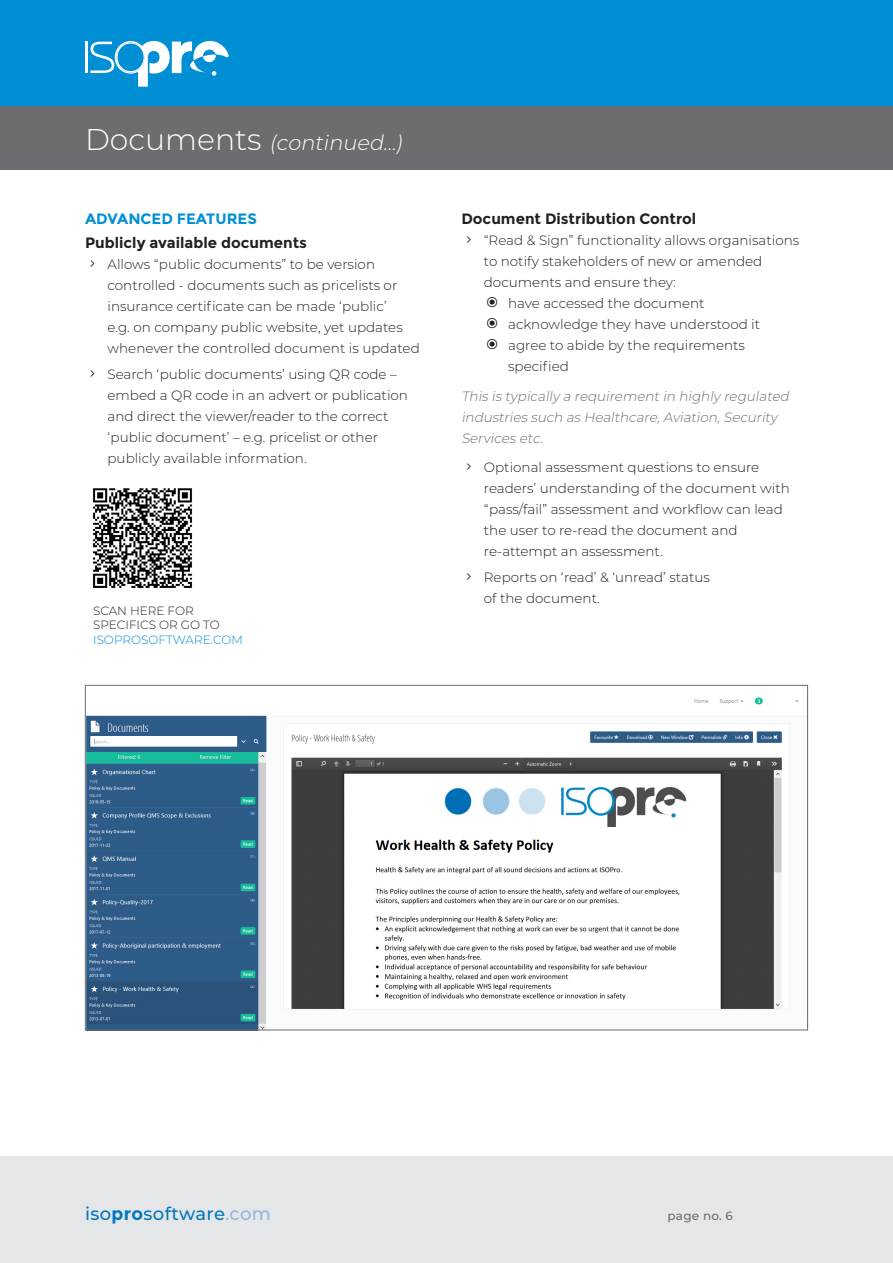
<style>
.page{position:relative;width:893px;height:1263px;background:#fff}
.page>*{position:absolute;margin:0;border:0;box-sizing:border-box;transform-origin:0 0}
.t1{font:italic 300 21px "Montserrat";color:#fff}
.t2{font:500 18px "Montserrat";letter-spacing:.02em;color:#0077c0}
.subhead{font:700 15px "Montserrat";color:#231f20}
.subhead_blue_bold{font:700 15px "Montserrat";color:#008fd5}
.tabbed_body{font:300 13.5px/21px "Montserrat";color:#231f20}
.Body_copy{font:italic 300 13.5px/21px "Montserrat";color:#6c6d70}
.t3{font:300 12px/14.4px "Montserrat";color:#231f20}
.t4{font:500 12px "Montserrat";letter-spacing:.02em;color:#6c6d70}
.s1{font-style:normal;font-size:30px}
.s2{color:#008fd5}
.s3{font-weight:700}
.s4{color:#94b7e0}
</style>
<div class="page">
<div style="left:0;top:0;width:893px;height:106px;background:#008fd5"></div>
<hr style="left:85px;top:42px;width:3px;height:31px;background:#fff">
<svg style="left:90px;top:40px;width:139px;height:47px"></svg>
<div style="left:0;top:106px;width:893px;height:64px;background:#6c6d70"></div>
<div style="left:0;top:1157px;width:893px;height:106px;background:#e5e6e8"></div>
<img style="left:87px;top:697px;width:712px;height:331px">
<img style="left:92px;top:488px;width:101px;height:100px">
<p class="t1" style="left:85px;top:128px;width:324px"><span class="s1">D o c u m e n ts</span> (continued...)</p>
<p class="subhead_blue_bold" style="left:85px;top:210px;width:173px">ADVANCED FEATURES</p>
<p class="subhead" style="left:85px;top:234px;width:224px">Publicly available documents</p>
<p class="tabbed_body" style="left:108px;top:254px;width:314px">Allows “public documents” to be version controlled - documents such as pricelists or insurance certificate can be made ‘public’<br>e.g. on company public website, yet updates whenever the controlled document is updated</p>
<p class="tabbed_body" style="left:108px;top:363px;width:302px">Search ‘public documents’ using QR code – embed a QR code in an advert or publication and direct the viewer/reader to the correct ‘public document’ – e.g. pricelist or other publicly available information.</p>
<p class="t3" style="left:93px;top:603px;width:151px">SCAN HERE FOR<br>SPECIFICS OR GO TO<br><span class="s2">ISOPROSOFTWARE.COM</span></p>
<p class="subhead" style="left:461px;top:210px;width:236px">Document Distribution Control</p>
<p class="tabbed_body" style="left:484px;top:230px;width:317px">“Read &amp; Sign” functionality allows organisations to notify stakeholders of new or amended documents and ensure they:</p>
<p class="tabbed_body" style="left:508px;top:293px;width:198px">have accessed the document</p>
<p class="tabbed_body" style="left:508px;top:314px;width:254px">acknowledge they have understood it</p>
<p class="tabbed_body" style="left:508px;top:335px;width:238px">agree to abide by the requirements specified</p>
<p class="Body_copy" style="left:461px;top:385px;width:332px">This is typically a requirementin highly regulated industries such as Healthcare,Aviation,Security<br>Services etc.</p>
<p class="tabbed_body" style="left:484px;top:457px;width:307px">Optional assessment questions to ensure readers’ understanding of the document with “pass/fail” assessment and workflow can lead the user to re-read the document and re-attempt an assessment.</p>
<p class="tabbed_body" style="left:484px;top:566px;width:228px">Reports on ‘read’ &amp; ‘unread’ status of the document.</p>
<p class="t2" style="left:85px;top:1201px;width:187px">iso<span class="s3">pro</span>software<span class="s4">.com</span></p>
<p class="t4" style="left:668px;top:1208px;width:67px">page no. 6</p>
</div>
